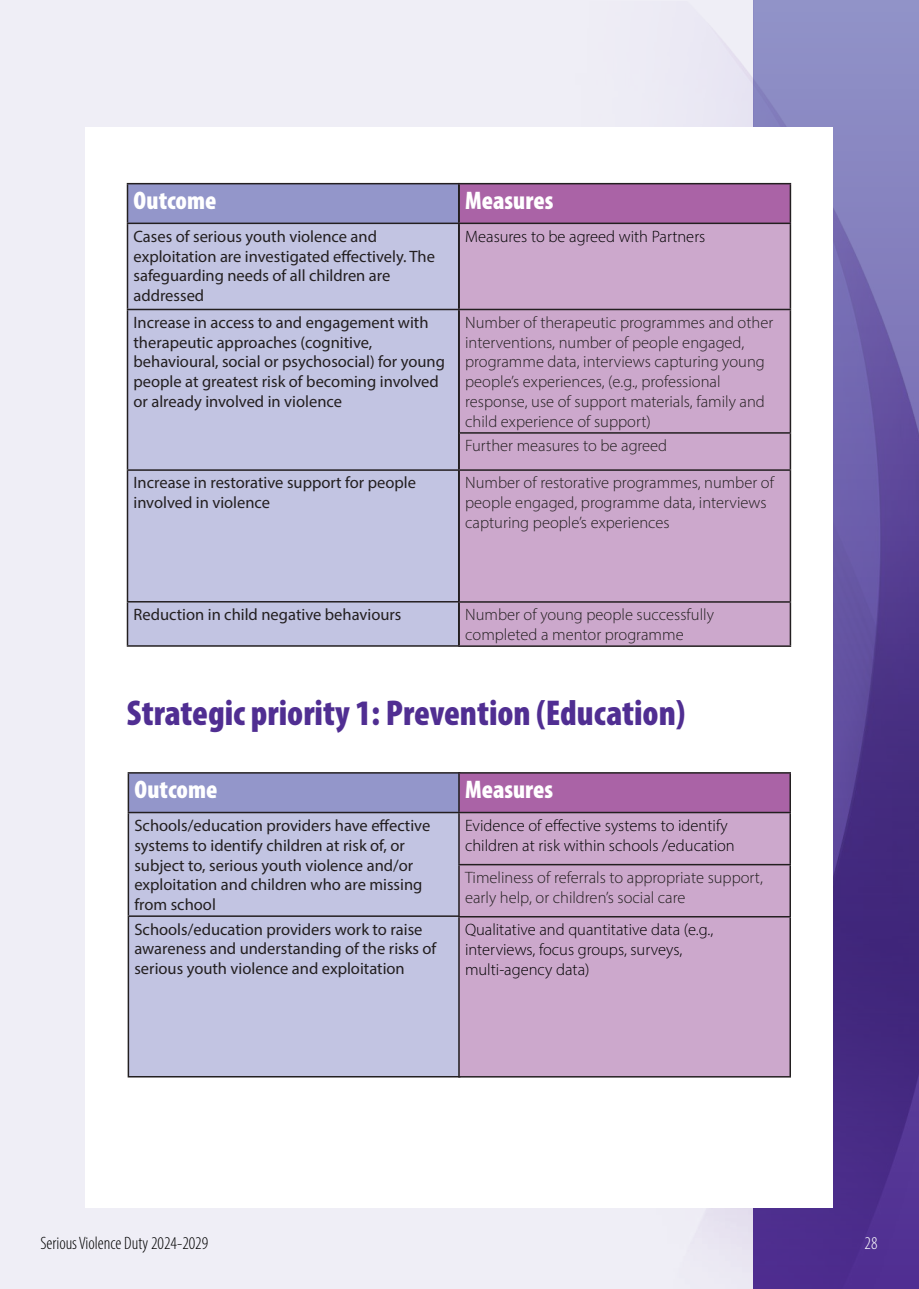
<style>
.page{position:relative;width:919px;height:1289px;background:#fff}
.page>*{position:absolute;margin:0;border:0;box-sizing:border-box;transform-origin:0 0}
.t1{font:900 condensed 36px "Myriad Pro";color:#502e92}
.t2{font:25.5px "Myriad Variable Concept";color:#fff}
.t3{font:300 condensed 18px "Myriad Pro";color:#000}
.t4{font:300 condensed 18px "Myriad Pro";color:#fff}
.t5{font:16.5px/19.8px "Myriad Pro";color:#231f20}
.t6{font:300 16.5px/19.8px "Myriad Pro";color:#231f20}
.t7{font:300 16.5px/19.8px "Myriad Pro";color:#000}
</style>
<div class="page">
<div style="left:0;top:0;width:753px;height:1288px;background:#efeef6"></div>
<img style="left:440px;top:1px;width:478px;height:1287px">
<div style="left:85px;top:127px;width:747px;height:1080px;background:#fff"></div>
<div style="left:127px;top:184px;width:331px;height:39px;background:#9396ca"></div>
<div style="left:128px;top:224px;width:330px;height:421px;background:#c2c4e2"></div>
<hr style="left:127px;top:183px;width:332px;height:1px;background:#231f20">
<hr style="left:127px;top:184px;width:1px;height:38px;background:#231f20">
<hr style="left:127px;top:222px;width:332px;height:2px;background:#231f20">
<hr style="left:127px;top:224px;width:1px;height:85px;background:#231f20">
<hr style="left:127px;top:309px;width:332px;height:1px;background:#231f20">
<hr style="left:127px;top:310px;width:1px;height:159px;background:#231f20">
<hr style="left:127px;top:469px;width:332px;height:2px;background:#231f20">
<hr style="left:127px;top:471px;width:1px;height:130px;background:#231f20">
<hr style="left:127px;top:601px;width:332px;height:1px;background:#231f20">
<hr style="left:127px;top:602px;width:1px;height:43px;background:#231f20">
<hr style="left:127px;top:645px;width:332px;height:1px;background:#231f20">
<div style="left:459px;top:184px;width:331px;height:39px;background:#aa63a6"></div>
<div style="left:460px;top:224px;width:329px;height:421px;background:#cca8cc"></div>
<hr style="left:458px;top:183px;width:333px;height:1px;background:#231f20">
<hr style="left:458px;top:184px;width:2px;height:38px;background:#231f20">
<hr style="left:789px;top:184px;width:2px;height:38px;background:#231f20">
<hr style="left:458px;top:222px;width:333px;height:2px;background:#231f20">
<hr style="left:458px;top:224px;width:2px;height:85px;background:#231f20">
<hr style="left:789px;top:224px;width:2px;height:85px;background:#231f20">
<hr style="left:458px;top:309px;width:333px;height:1px;background:#231f20">
<hr style="left:458px;top:310px;width:2px;height:122px;background:#231f20">
<hr style="left:789px;top:310px;width:2px;height:122px;background:#231f20">
<hr style="left:458px;top:432px;width:333px;height:1px;background:#231f20">
<hr style="left:458px;top:433px;width:2px;height:36px;background:#231f20">
<hr style="left:789px;top:433px;width:2px;height:36px;background:#231f20">
<hr style="left:458px;top:469px;width:333px;height:2px;background:#231f20">
<hr style="left:458px;top:471px;width:2px;height:130px;background:#231f20">
<hr style="left:789px;top:471px;width:2px;height:130px;background:#231f20">
<hr style="left:458px;top:601px;width:333px;height:1px;background:#231f20">
<hr style="left:458px;top:602px;width:2px;height:43px;background:#231f20">
<hr style="left:789px;top:602px;width:2px;height:43px;background:#231f20">
<hr style="left:458px;top:645px;width:333px;height:2px;background:#231f20">
<div style="left:128px;top:772px;width:331px;height:40px;background:#9396ca"></div>
<div style="left:129px;top:813px;width:329px;height:262px;background:#c2c4e2"></div>
<hr style="left:128px;top:772px;width:332px;height:1px;background:#231f20">
<hr style="left:128px;top:773px;width:1px;height:38px;background:#231f20">
<hr style="left:128px;top:811px;width:332px;height:2px;background:#231f20">
<hr style="left:128px;top:813px;width:1px;height:102px;background:#231f20">
<hr style="left:128px;top:915px;width:332px;height:1px;background:#231f20">
<hr style="left:128px;top:916px;width:1px;height:159px;background:#231f20">
<hr style="left:128px;top:1075px;width:332px;height:2px;background:#231f20">
<div style="left:459px;top:772px;width:331px;height:40px;background:#aa63a6"></div>
<div style="left:459px;top:813px;width:330px;height:263px;background:#cca8cc"></div>
<hr style="left:458px;top:772px;width:333px;height:1px;background:#231f20">
<hr style="left:458px;top:773px;width:1px;height:38px;background:#231f20">
<hr style="left:789px;top:773px;width:2px;height:38px;background:#231f20">
<hr style="left:458px;top:811px;width:333px;height:2px;background:#231f20">
<hr style="left:458px;top:813px;width:1px;height:50px;background:#231f20">
<hr style="left:789px;top:813px;width:2px;height:50px;background:#231f20">
<hr style="left:458px;top:863px;width:333px;height:2px;background:#231f20">
<hr style="left:458px;top:865px;width:1px;height:51px;background:#231f20">
<hr style="left:789px;top:865px;width:2px;height:51px;background:#231f20">
<hr style="left:458px;top:916px;width:333px;height:1px;background:#231f20">
<hr style="left:458px;top:917px;width:1px;height:159px;background:#231f20">
<hr style="left:789px;top:917px;width:2px;height:159px;background:#231f20">
<hr style="left:458px;top:1076px;width:333px;height:1px;background:#231f20">
<h2 class="t2" style="left:133px;top:185px;width:84px">Outcome</h2>
<p class="t5" style="left:133px;top:226px;width:303px">Cases of serious youth violence and exploitation are investigated effectively. The safeguarding needs of all children are addressed</p>
<p class="t5" style="left:133px;top:312px;width:313px">Increase in access to and engagement with therapeutic approaches (cognitive, behavioural, social or psychosocial) for young people at greatest risk of becoming involved or already involved in violence</p>
<p class="t5" style="left:133px;top:473px;width:284px">Increase in restorative support for people involved in violence</p>
<h2 class="t2" style="left:465px;top:185px;width:90px">Measures</h2>
<p class="t7" style="left:465px;top:226px;width:242px">Measures to be agreed with Partners</p>
<p class="t6" style="left:465px;top:312px;width:309px">Number of therapeutic programmes and other interventions, number of people engaged, programme data, interviews capturing young people’s experiences, (e.g., professional response, use of support materials, family and child experience of support)</p>
<p class="t6" style="left:465px;top:436px;width:203px">Further measures to be agreed</p>
<p class="t6" style="left:465px;top:473px;width:310px">Number of restorative programmes, number of people engaged, programme data, interviews capturing people’s experiences</p>
<p class="t5" style="left:133px;top:604px;width:269px">Reduction in child negative behaviours</p>
<p class="t6" style="left:465px;top:604px;width:250px">Number of young people successfully completed a mentor programme</p>
<h1 class="t1" style="left:127px;top:689px;width:560px">Strategic priority 1: Prevention (Education)</h1>
<h2 class="t2" style="left:134px;top:774px;width:84px">Outcome</h2>
<p class="t5" style="left:134px;top:815px;width:297px">Schools/education providers have effective systems to identify children at risk of, or subject to, serious youth violence and/or exploitation and children who are missing from school</p>
<p class="t5" style="left:134px;top:918px;width:303px">Schools/education providers work to raise awareness and understanding of the risks of serious youth violence and exploitation</p>
<h2 class="t2" style="left:465px;top:774px;width:90px">Measures</h2>
<p class="t7" style="left:465px;top:815px;width:271px">Evidence of effective systems to identify children at risk within schools /education</p>
<p class="t6" style="left:465px;top:867px;width:299px">Timeliness of referrals to appropriate support, early help, or children’s social care</p>
<p class="t7" style="left:465px;top:919px;width:250px">Qualitative and quantitative data (e.g., interviews, focus groups, surveys, multi-agency data)</p>
<p class="t3" style="left:40px;top:1232px;width:169px">Serious Violence Duty 2024-2029</p>
<p class="t4" style="left:864px;top:1232px;width:14px">28</p>
</div>
